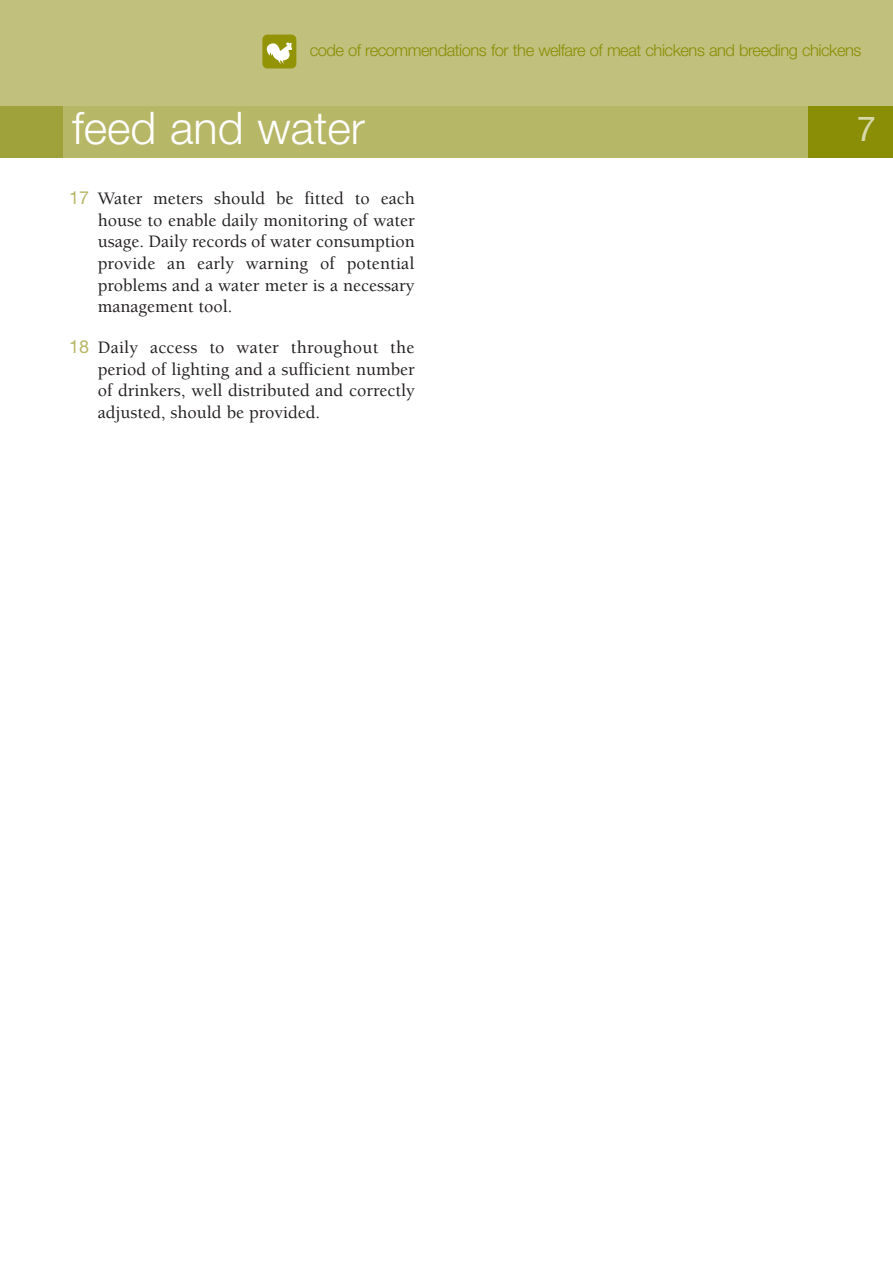
<style>
.page{position:relative;width:893px;height:1263px;background:#fff}
.page>*{position:absolute;margin:0;border:0;box-sizing:border-box;transform-origin:0 0}
.t1{font:300 45px "Helvetica Neue";color:#fff}
.t2{font:34.5px "Helvetica Neue";color:#d8d8ab}
.t3{font:500 18px/21.6px "Berkeley";color:#231f20;text-align:justify}
.t4{font:300 16.5px "Helvetica Neue";letter-spacing:-.03em;color:#8a8d06}
.s1{font-family:"Helvetica Neue";font-weight:400;color:#b7b768}
</style>
<div class="page">
<div style="left:0;top:0;width:893px;height:128px;background:#c1c17d"></div>
<div style="left:0;top:106px;width:893px;height:51px;background:#9fa13b"></div>
<div style="left:808px;top:106px;width:85px;height:51px;background:#8a8d06"></div>
<div style="left:64px;top:106px;width:744px;height:51px;background:#b7b768"></div>
<svg style="left:262px;top:35px;width:34px;height:33px"></svg>
<p class="t4" style="left:310px;top:44px;width:553px">code of recommendations for the welfare of meat chickens and breeding chickens</p>
<h1 class="t1" style="left:72px;top:111px;width:294px">feed and water</h1>
<h2 class="t2" style="left:857px;top:116px;width:21px">7</h2>
<p class="t3" style="left:98px;top:189px;width:318px;text-indent:-29px"><span class="s1">17</span> Water meters should be fitted to each house to enable daily monitoring of water usage. Daily records of water consumption provide an early warning of potential problems and a water meter is a necessary management tool.</p>
<p class="t3" style="left:98px;top:338px;width:318px;text-indent:-29px"><span class="s1">18</span> Daily access to water throughout the period of lighting and a sufficient number of drinkers, well distributed and correctly adjusted, should be provided.</p>
</div>
